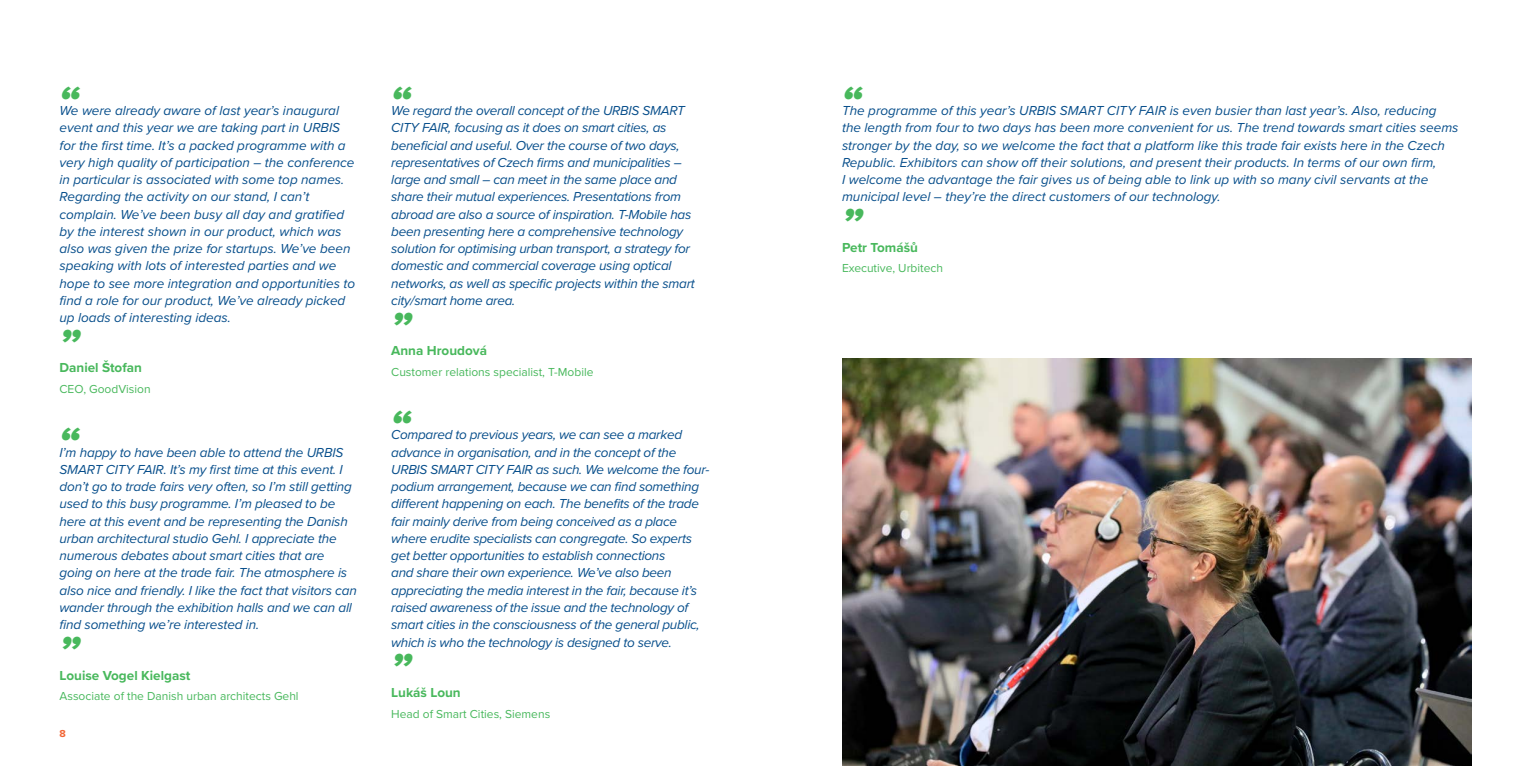
<style>
.page{position:relative;width:1531px;height:766px;background:#fff}
.page>*{position:absolute;margin:0;border:0;box-sizing:border-box;transform-origin:0 0}
.t1{font:italic 900 37.5px "Proxima Nova";color:#48b85c}
.t2{font:italic 13.5px/17.2px "Proxima Nova";letter-spacing:-.01em;color:#074e8b}
.t3{font:700 13.5px "Proxima Nova";color:#48b85c}
.t4{font:12px "Proxima Nova";color:#48b85c}
.t5{font:700 10.5px "Proxima Nova";color:#f26534}
</style>
<div class="page">
<img style="left:842px;top:359px;width:629px;height:406px">
<h1 class="t1" style="left:60px;top:71px;width:21px">“</h1>
<p class="t2" style="left:60px;top:101px;width:297px">We were already aware of last year’s inaugural event and this year we are taking part in URBIS for the first time. It’s a packed programme with a very high quality of participation – the conference in particular is associated with some top names.<br>Regarding the activity on our stand, I can’t complain. We’ve been busy all day and gratified by the interest shown in our product, which was also was given the prize for startups. We’ve been speaking with lots of interested parties and we hope to see more integration and opportunities to find a role for our product, We’ve already picked up loads of interesting ideas.</p>
<h1 class="t1" style="left:60px;top:314px;width:21px">”</h1>
<p class="t3" style="left:60px;top:358px;width:84px">Daniel Štofan</p>
<p class="t4" style="left:60px;top:380px;width:93px">CEO, GoodVision</p>
<h1 class="t1" style="left:60px;top:412px;width:21px">“</h1>
<p class="t2" style="left:60px;top:442px;width:299px">I’m happy to have been able to attend the URBIS SMART CITY FAIR. It’s my first time at this event. I don’t go to trade fairs very often, so I’m still getting used to this busy programme. I’m pleased to be here at this event and be representing the Danish urban architectural studio Gehl. I appreciate the numerous debates about smart cities that are going on here at the trade fair. The atmosphere is also nice and friendly. I like the fact that visitors can wander through the exhibition halls and we can all find something we’re interested in.</p>
<h1 class="t1" style="left:60px;top:621px;width:21px">”</h1>
<p class="t3" style="left:60px;top:664px;width:132px">Louise Vogel Kielgast</p>
<p class="t4" style="left:60px;top:687px;width:241px">Associate of the Danish urban architects Gehl</p>
<p class="t5" style="left:60px;top:725px;width:8px">8</p>
<h1 class="t1" style="left:391px;top:71px;width:21px">“</h1>
<p class="t2" style="left:391px;top:101px;width:305px">We regard the overall concept of the URBIS SMART CITY FAIR, focusing as it does on smart cities, as beneficial and useful. Over the course of two days, representatives of Czech firms and municipalities – large and small – can meet in the same place and share their mutual experiences. Presentations from abroad are also a source of inspiration. T-Mobile has been presenting here a comprehensive technology solution for optimising urban transport, a strategy for domestic and commercial coverage using optical networks, as well as specific projects within the smart city/smart home area.</p>
<h1 class="t1" style="left:391px;top:297px;width:21px">”</h1>
<p class="t3" style="left:391px;top:340px;width:97px">Anna Hroudová</p>
<p class="t4" style="left:391px;top:363px;width:204px">Customer relations specialist, T-Mobile</p>
<h1 class="t1" style="left:391px;top:395px;width:21px">“</h1>
<p class="t2" style="left:391px;top:425px;width:320px">Compared to previous years, we can see a marked advance in organisation, and in the concept of the URBIS SMART CITY FAIR as such. We welcome the four&shy;podium arrangement, because we can find something different happening on each. The benefits of the trade fair mainly derive from being conceived as a place where erudite specialists can congregate. So experts get better opportunities to establish connections<br>and share their own experience. We’ve also been appreciating the media interest in the fair, because it’s raised awareness of the issue and the technology of smart cities in the consciousness of the general public, which is who the technology is designed to serve.</p>
<h1 class="t1" style="left:391px;top:638px;width:21px">”</h1>
<p class="t3" style="left:391px;top:682px;width:71px">Lukáš Loun</p>
<p class="t4" style="left:391px;top:704px;width:160px">Head of Smart Cities, Siemens</p>
<h1 class="t1" style="left:842px;top:71px;width:21px">“</h1>
<p class="t2" style="left:842px;top:101px;width:618px">The programme of this year’s URBIS SMART CITY FAIR is even busier than last year’s. Also, reducing the length from four to two days has been more convenient for us. The trend towards smart cities seems stronger by the day, so we welcome the fact that a platform like this trade fair exists here in the Czech Republic. Exhibitors can show off their solutions, and present their products. In terms of our own firm,<br>I welcome the advantage the fair gives us of being able to link up with so many civil servants at the municipal level – they’re the direct customers of our technology.</p>
<h1 class="t1" style="left:842px;top:193px;width:21px">”</h1>
<p class="t3" style="left:842px;top:237px;width:77px">Petr Tomášů</p>
<p class="t4" style="left:842px;top:259px;width:103px">Executive, Urbitech</p>
</div>
